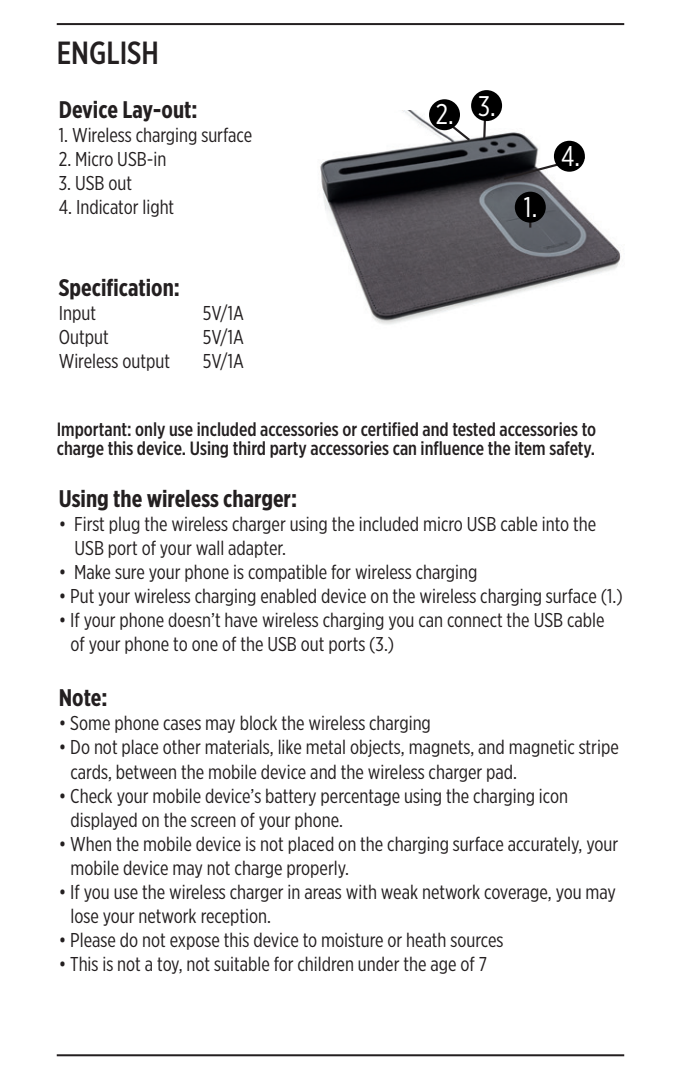
<style>
.page{position:relative;width:681px;height:1078px;background:#fff}
.page>*{position:absolute;margin:0;border:0;box-sizing:border-box;transform-origin:0 0}
.t1{font:500 32px "Gotham X Narrow";color:#231f20}
.t2{font:28.4px "Gotham X Narrow";color:#fff}
.t3{font:700 24px "Gotham X Narrow";color:#231f20}
.t4{font:20px/24px "Gotham X Narrow";color:#231f20}
.t5{font:500 19.2px/18.4px "Gotham X Narrow";color:#231f20}
</style>
<div class="page">
<hr style="left:57px;top:23px;width:567px;height:2px;background:#231f20">
<hr style="left:57px;top:1053px;width:567px;height:2px;background:#231f20">
<img style="left:320px;top:110px;width:301px;height:215px">
<svg style="left:482px;top:120px;width:5px;height:22px"></svg>
<hr style="left:529px;top:203px;width:2px;height:24px;background:#231f20">
<svg style="left:442px;top:117px;width:30px;height:26px"></svg>
<svg style="left:501px;top:155px;width:86px;height:26px"></svg>
<div style="left:553px;top:141px;width:31px;height:31px;background:#000;border-radius:50%"></div>
<div style="left:514px;top:192px;width:31px;height:30px;background:#000;border-radius:50%"></div>
<div style="left:471px;top:90px;width:31px;height:31px;background:#000;border-radius:50%"></div>
<div style="left:429px;top:99px;width:31px;height:31px;background:#000;border-radius:50%"></div>
<h1 class="t1" style="left:57px;top:33px;width:104px">ENGLISH</h1>
<p class="t3" style="left:59px;top:95px;width:140px">Device Lay-out:</p>
<p class="t4" style="left:59px;top:123px;width:195px">1. Wireless charging surface</p>
<p class="t4" style="left:59px;top:147px;width:109px">2. Micro USB-in</p>
<p class="t4" style="left:59px;top:171px;width:75px">3. USB out</p>
<p class="t4" style="left:59px;top:195px;width:117px">4. Indicator light</p>
<p class="t3" style="left:59px;top:272px;width:123px">Specification:</p>
<p class="t4" style="left:59px;top:300px;width:39px">Input</p>
<p class="t4" style="left:203px;top:300px;width:43px">5V/1A</p>
<p class="t4" style="left:59px;top:324px;width:51px">Output</p>
<p class="t4" style="left:203px;top:324px;width:43px">5V/1A</p>
<p class="t4" style="left:59px;top:348px;width:113px">Wireless output</p>
<p class="t4" style="left:203px;top:348px;width:43px">5V/1A</p>
<h2 class="t2" style="left:436px;top:93px;width:61px">2. 3.</h2>
<h2 class="t2" style="left:523px;top:189px;width:15px">1.</h2>
<h2 class="t2" style="left:561px;top:139px;width:20px">4.</h2>
<p class="t5" style="left:57px;top:420px;width:540px">Important: only use included accessories or certified and tested accessories to charge this device. Using third party accessories can influence the item safety.</p>
<p class="t3" style="left:59px;top:483px;width:240px">Using the wireless charger:</p>
<p class="t4" style="left:74px;top:511px;width:523px;text-indent:-16px">• First plug the wireless charger using the included micro USB cable into the<br>USB port of your wall adapter.</p>
<p class="t4" style="left:59px;top:559px;width:420px">• Make sure your phone is compatible for wireless charging</p>
<p class="t4" style="left:59px;top:583px;width:565px">• Put your wireless charging enabled device on the wireless charging surface (1.)</p>
<p class="t4" style="left:70px;top:607px;width:535px;text-indent:-12px">• If your phone doesn’t have wireless charging you can connect the USB cable of your phone to one of the USB out ports (3.)</p>
<p class="t3" style="left:59px;top:683px;width:50px">Note:</p>
<p class="t4" style="left:59px;top:711px;width:373px">• Some phone cases may block the wireless charging</p>
<p class="t4" style="left:70px;top:735px;width:549px;text-indent:-12px">• Do not place other materials, like metal objects, magnets, and magnetic stripe cards, between the mobile device and the wireless charger pad.</p>
<p class="t4" style="left:70px;top:783px;width:499px;text-indent:-12px">• Check your mobile device’s battery percentage using the charging icon displayed on the screen of your phone.</p>
<p class="t4" style="left:70px;top:831px;width:549px;text-indent:-12px">• When the mobile device is not placed on the charging surface accurately, your mobile device may not charge properly.</p>
<p class="t4" style="left:70px;top:879px;width:547px;text-indent:-12px">• If you use the wireless charger in areas with weak network coverage, you may lose your network reception.</p>
<p class="t4" style="left:59px;top:927px;width:446px">• Please do not expose this device to moisture or heath sources</p>
<p class="t4" style="left:59px;top:951px;width:429px">• This is not a toy, not suitable for children under the age of 7</p>
</div>
